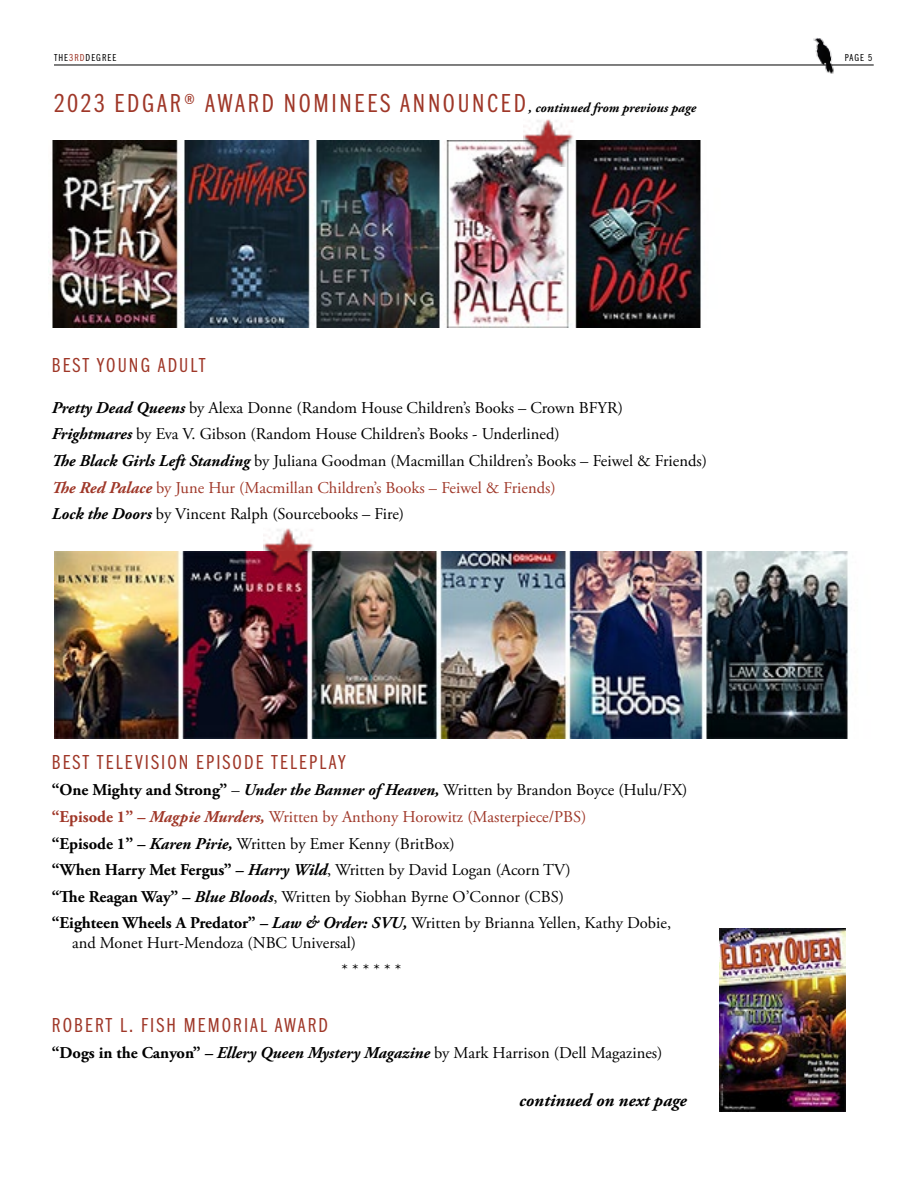
<style>
.page{position:relative;width:918px;height:1188px;background:#fff}
.page>*{position:absolute;margin:0;border:0;box-sizing:border-box;transform-origin:0 0}
.t1{font:300 27px "Franklin Cond ITC Std";letter-spacing:.1em;color:#9f3728}
.t2{font:300 21px "Franklin Cond ITC Std";letter-spacing:.1em;color:#9f3728}
.t3{font:italic 700 18px "Adobe Garamond Pro";color:#000}
.t4{font:16.5px/26.5px "Adobe Garamond Pro";color:#000}
.t5{font:300 10.5px "Franklin Cond ITC Std";letter-spacing:.095em;color:#000}
.s1{color:#9f3728}
.s2{font-family:"Adobe Garamond Pro";font-weight:700;font-style:italic;font-size:13.5px;color:#000}
.s3{font-weight:700;font-style:italic}
.s4{font-weight:700;font-style:italic;color:#9f3728}
.s5{font-weight:700}
.s6{font-weight:700;color:#9f3728}
</style>
<div class="page">
<img style="left:812px;top:38px;width:25px;height:36px">
<hr style="left:54px;top:65px;width:820px;height:1px;background:#000">
<img style="left:50px;top:140px;width:651px;height:188px">
<img style="left:54px;top:551px;width:795px;height:188px">
<img style="left:719px;top:929px;width:127px;height:182px">
<img style="left:524px;top:119px;width:51px;height:47px">
<img style="left:264px;top:528px;width:52px;height:48px">
<p class="t5" style="left:54px;top:52px;width:59px">THE<span class="s1">3RD</span>DEGREE</p>
<h1 class="t1" style="left:54px;top:90px;width:644px">2023 EDGAR® AWARD NOMINEES ANNOUNCED <span class="s2">, continued from previous page</span></h1>
<p class="t2" style="left:52px;top:354px;width:57px">BEST YOUNG</p>
<p class="t2" style="left:158px;top:354px;width:49px">ADULT</p>
<p class="t4" style="left:52px;top:395px;width:657px"><span class="s3">Pretty Dead Queens</span> by Alexa Donne (Random House Children’s Books – Crown BFYR)<br><span class="s3">Frightmares</span> by Eva V. Gibson (Random House Children’s Books - Underlined)<br><span class="s3">The Black Girls Left Standing</span> by Juliana Goodman (Macmillan Children’s Books – Feiwel &amp; Friends)<br><span class="s4">The Red Palace</span> <span class="s1">by June Hur (Macmillan Children’s Books – Feiwel &amp; Friends)<br></span><span class="s3">Lock the Doors</span> by Vincent Ralph (Sourcebooks – Fire)</p>
<p class="t2" style="left:52px;top:752px;width:103px">BEST TELEVISION</p>
<p class="t2" style="left:196px;top:752px;width:133px">EPISODE TELEPLAY</p>
<p class="t4" style="left:52px;top:777px;width:637px"><span class="s5">“One Mighty and Strong”</span> – <span class="s3">Under the Banner of Heaven,</span> Written by Brandon Boyce (Hulu/FX) <span class="s6">“Episode 1”</span> <span class="s4">– Magpie Murders,</span> <span class="s1">Written by Anthony Horowitz (Masterpiece/PBS)<br></span><span class="s5">“Episode 1”</span> <span class="s3">– Karen Pirie,</span> Written by Emer Kenny (BritBox)<br><span class="s5">“When Harry Met Fergus”</span> <span class="s3">– Harry Wild</span>, Written by David Logan (Acorn TV)<br><span class="s5">“The Reagan Way”</span> <span class="s3">– Blue Bloods</span>, Written by Siobhan Byrne O’Connor (CBS)<br><span class="s5">“Eighteen Wheels A Predator”</span> <span class="s3">– Law &amp; Order: SVU,</span> Written by Brianna Yellen, Kathy Dobie,</p>
<p class="t4" style="left:342px;top:930px;width:61px;text-indent:-270px">and Monet Hurt-Mendoza (NBC Universal)<br>* * * * * *</p>
<p class="t2" style="left:52px;top:1014px;width:180px">ROBERT L. FISH MEMORIAL</p>
<p class="t2" style="left:275px;top:1014px;width:12px">AWAR</p>
<p class="t2" style="left:319px;top:1014px;width:11px">D</p>
<p class="t4" style="left:52px;top:1040px;width:612px"><span class="s5">“Dogs in the Canyon”</span> <span class="s3">– Ellery Queen Mystery Magazine</span> by Mark Harrison (Dell Magazines)</p>
<p class="t3" style="left:519px;top:1090px;width:169px">continued on next page</p>
<p class="t5" style="left:845px;top:53px;width:29px">PAGE 5</p>
</div>
